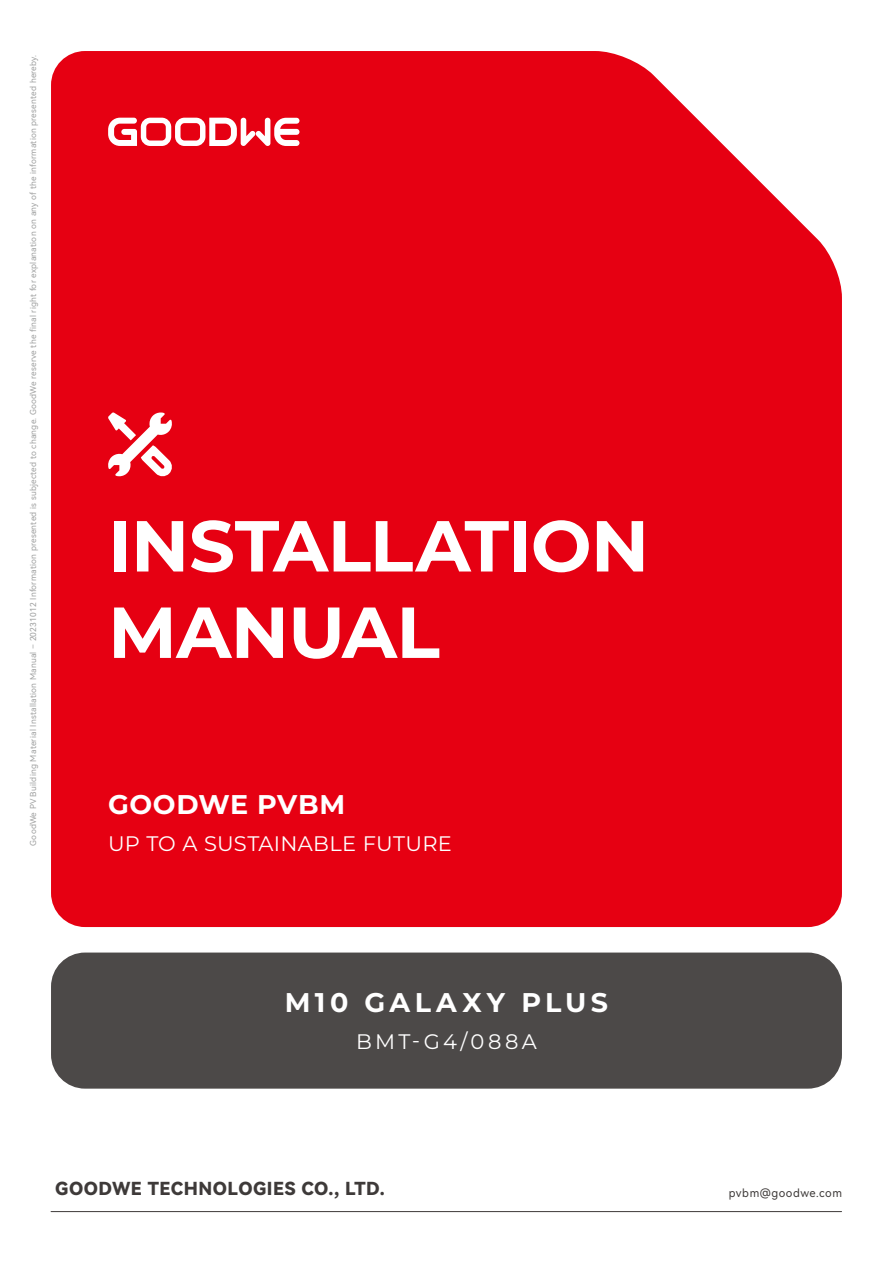
<style>
.page{position:relative;width:893px;height:1263px;background:#fff}
.page>*{position:absolute;margin:0;border:0;box-sizing:border-box;transform-origin:0 0}
.t1{font:700 72px/86.4px "Montserrat";letter-spacing:-.01em;color:#fff}
.t2{font:700 27px "Montserrat";letter-spacing:.16em;color:#fff}
.t3{font:700 27px "Montserrat";letter-spacing:.02em;color:#fff}
.t4{font:21px "Montserrat";letter-spacing:.02em;color:#fff}
.t5{font:21px "Montserrat";letter-spacing:.155em;color:#fff}
.t6{font:18px "Harmony OS Sans SC Black";letter-spacing:.025em;color:#3e3a39}
.t7{font:11.25px "Harmony OS Sans SC";letter-spacing:.045em;color:#3e3a39}
.t8{font:8.25px "Harmony OS Sans SC";letter-spacing:.025em;color:#9fa0a0}
</style>
<div class="page">
<div style="left:51px;top:51px;width:791px;height:876px;background:#e60012"></div>
<svg style="left:108px;top:118px;width:191px;height:28px"></svg>
<div style="left:51px;top:952px;width:791px;height:137px;background:#4c4948;border-radius:34px"></div>
<svg style="left:107px;top:412px;width:66px;height:65px"></svg>
<hr style="left:51px;top:1211px;width:791px;height:1px;background:#3e3a39">
<p class="t8" style="left:27px;top:845px;width:792px;rotate:-90deg">GoodWe PV Building Material Installation Manual – 20231012 Information presented is subjected to change. GoodWe reserve the final right for explanation on any of the information presented hereby.</p>
<p class="t1" style="left:108px;top:501px;width:542px">INSTALLATION<br>MANUAL</p>
<p class="t3" style="left:108px;top:786px;width:239px">GOODWE PVBM</p>
<p class="t4" style="left:108px;top:830px;width:345px">UP TO A SUSTAINABLE FUTURE</p>
<p class="t2" style="left:285px;top:984px;width:324px">M10 GALAXY PLUS</p>
<p class="t5" style="left:356px;top:1028px;width:182px">BMT-G4/088A</p>
<p class="t6" style="left:55px;top:1176px;width:331px">GOODWE TECHNOLOGIES CO., LTD.</p>
<p class="t7" style="left:729px;top:1185px;width:115px">pvbm@goodwe.com</p>
</div>
